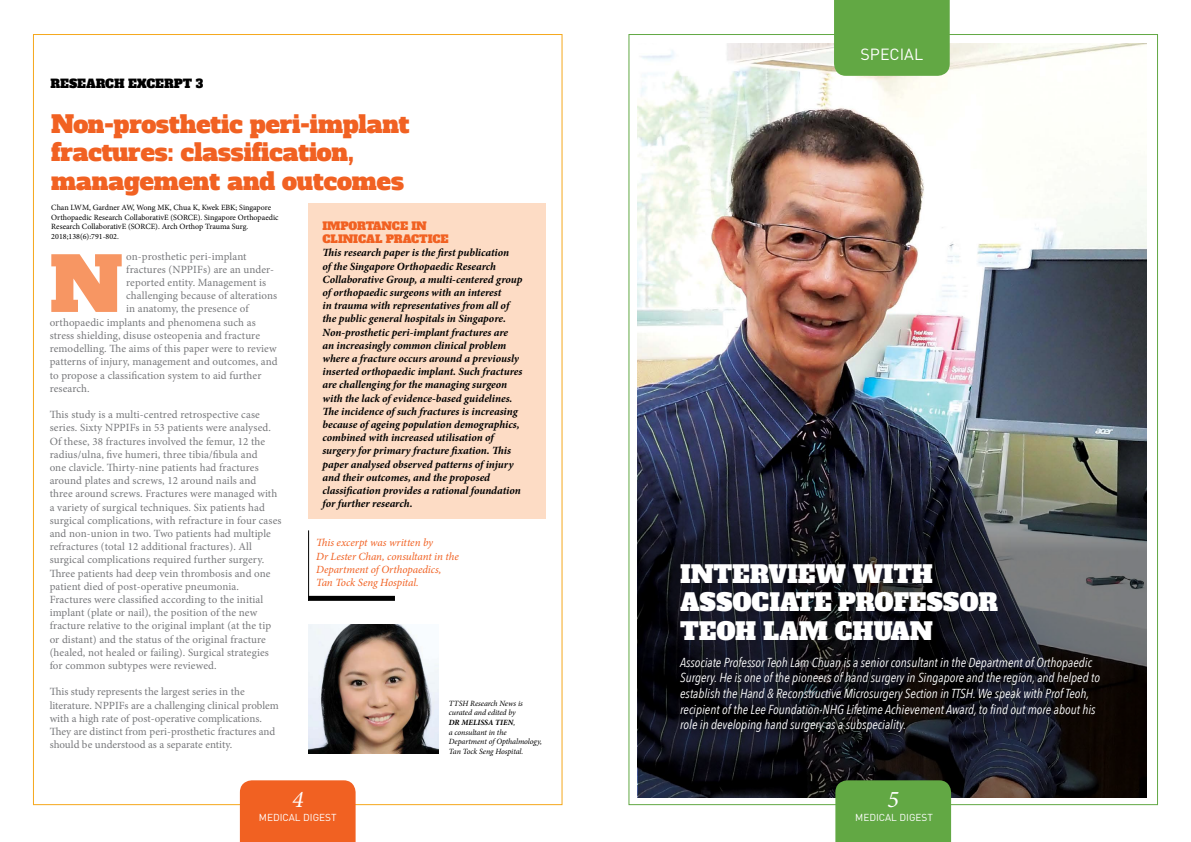
<style>
.page{position:relative;width:1191px;height:842px;background:#fff}
.page>*{position:absolute;margin:0;border:0;box-sizing:border-box;transform-origin:0 0}
.t1{font:24px/28.8px "Alfa Slab One";color:#f16122}
.t2{font:24px/28.8px "Alfa Slab One";color:#fff}
.t3{font:italic 24px "Minion Pro";color:#fff}
.t4{font:16px "DIN";color:#fff}
.t5{font:italic 13px/15.6px "Avenir Next Condensed";color:#fff}
.t6{font:12px "Alfa Slab One";color:#000}
.t7{font:11px/13.2px "Minion Pro";letter-spacing:.005em;color:#77787b}
.t8{font:italic 700 11px/13.2px "Minion Pro";letter-spacing:-.005em;color:#000}
.t9{font:italic 11px/13.2px "Minion Pro";letter-spacing:-.005em;color:#f16122}
.t10{font:11px/13.2px "Alfa Slab One";color:#f16122}
.t11{font:10px "DIN";color:#fff}
.t12{font:8px/9.6px "Minion Pro";color:#000}
.t13{font:italic 8px/9.6px "Minion Pro";letter-spacing:-.01em;color:#000}
.s1{font-weight:700}
</style>
<div class="page">
<img style="left:638px;top:43px;width:508px;height:755px">
<img style="left:638px;top:234px;width:508px;height:563px">
<div style="left:835px;top:780px;width:116px;height:62px;background:#62a844"></div>
<div style="left:834px;top:0;width:115px;height:76px;background:#62a844"></div>
<div style="left:240px;top:780px;width:115px;height:62px;background:#f16122"></div>
<img style="left:308px;top:624px;width:130px;height:130px">
<div style="left:308px;top:204px;width:238px;height:315px;background:#fddcc5"></div>
<hr style="left:308px;top:530px;width:1px;height:71px;background:#000">
<div style="left:308px;top:596px;width:87px;height:5px;background:#000"></div>
<svg style="left:51px;top:254px;width:71px;height:58px"></svg>
<p class="t6" style="left:50px;top:76px;width:154px">RESEARCH EXCERPT 3</p>
<h1 class="t1" style="left:51px;top:110px;width:360px">Non-prosthetic peri-implant fractures: classification, management and outcomes</h1>
<p class="t12" style="left:51px;top:203px;width:229px">Chan LWM, Gardner AW, Wong MK, Chua K, Kwek EBK; Singapore Orthopaedic Research CollaborativE (SORCE). Singapore Orthopaedic Research CollaborativE (SORCE). Arch Orthop Trauma Surg.<br>2018;138(6):791-802.</p>
<p class="t7" style="left:126px;top:250px;width:122px">on-prosthetic peri-implant</p>
<p class="t7" style="left:126px;top:263px;width:149px">fractures (NPPIFs) are an under-</p>
<p class="t7" style="left:126px;top:276px;width:142px">reported entity. Management is</p>
<p class="t7" style="left:126px;top:289px;width:152px">challenging because of alterations</p>
<p class="t7" style="left:126px;top:302px;width:124px">in anatomy, the presence of</p>
<p class="t7" style="left:50px;top:316px;width:208px">orthopaedic implants and phenomena such as</p>
<p class="t7" style="left:50px;top:329px;width:212px">stress shielding, disuse osteopenia and fracture</p>
<p class="t7" style="left:50px;top:342px;width:228px">remodelling. The aims of this paper were to review</p>
<p class="t7" style="left:50px;top:355px;width:229px">patterns of injury, management and outcomes, and</p>
<p class="t7" style="left:50px;top:368px;width:213px">to propose a classification system to aid further</p>
<p class="t7" style="left:50px;top:382px;width:41px">research.</p>
<p class="t7" style="left:50px;top:408px;width:233px">This study is a multi-centred retrospective case series. Sixty NPPIFs in 53 patients were analysed.<br>Of these, 38 fractures involved the femur, 12 the radius/ulna, five humeri, three tibia/fibula and<br>one clavicle. Thirty-nine patients had fractures around plates and screws, 12 around nails and three around screws. Fractures were managed with a variety of surgical techniques. Six patients had surgical complications, with refracture in four cases and non-union in two. Two patients had multiple refractures (total 12 additional fractures). All surgical complications required further surgery.<br>Three patients had deep vein thrombosis and one patient died of post-operative pneumonia.<br>Fractures were classified according to the initial implant (plate or nail), the position of the new fracture relative to the original implant (at the tip or distant) and the status of the original fracture (healed, not healed or failing). Surgical strategies for common subtypes were reviewed.</p>
<p class="t7" style="left:50px;top:685px;width:231px">This study represents the largest series in the literature. NPPIFs are a challenging clinical problem with a high rate of post-operative complications.<br>They are distinct from peri-prosthetic fractures and should be understood as a separate entity.</p>
<p class="t10" style="left:322px;top:219px;width:128px">IMPORTANCE IN<br>CLINICAL PRACTICE</p>
<p class="t8" style="left:322px;top:246px;width:201px">This research paper is the first publication<br>of the Singapore Orthopaedic Research Collaborative Group, a multi-centered group of orthopaedic surgeons with an interest<br>in trauma with representatives from all of the public general hospitals in Singapore.<br>Non-prosthetic peri-implant fractures are an increasingly common clinical problem where a fracture occurs around a previously inserted orthopaedic implant. Such fractures are challenging for the managing surgeon with the lack of evidence-based guidelines.<br>The incidence of such fractures is increasing because of ageing population demographics, combined with increased utilisation of surgery for primary fracture fixation. This paper analysed observed patterns of injury and their outcomes, and the proposed classification provides a rational foundation for further research.</p>
<p class="t9" style="left:316px;top:536px;width:144px">This excerpt was written by<br>Dr Lester Chan, consultant in the<br>Department of Orthopaedics,<br>Tan Tock Seng Hospital.</p>
<p class="t13" style="left:449px;top:698px;width:95px">TTSH Research News is curated and edited by<br><span class="s1">DR MELISSA TIEN</span>,<br>a consultant in the<br>Department of Opthalmology,<br>Tan Tock Seng Hospital.</p>
<h1 class="t3" style="left:292px;top:782px;width:13px">4</h1>
<p class="t11" style="left:259px;top:811px;width:79px">MEDICAL DIGEST</p>
<h2 class="t4" style="left:860px;top:44px;width:64px">SPECIAL</h2>
<h1 class="t2" style="left:680px;top:560px;width:319px">INTERVIEW WITH<br>ASSOCIATE PROFESSOR<br>TEOH LAM CHUAN</h1>
<p class="t5" style="left:680px;top:654px;width:421px">Associate Professor Teoh Lam Chuan is a senior consultant in the Department of Orthopaedic Surgery. He is one of the pioneers of hand surgery in Singapore and the region, and helped to establish the Hand &amp; Reconstructive Microsurgery Section in TTSH. We speak with Prof Teoh, recipient of the Lee Foundation-NHG Lifetime Achievement Award, to find out more about his role in developing hand surgery as a subspeciality.</p>
<h1 class="t3" style="left:887px;top:782px;width:13px">5</h1>
<p class="t11" style="left:855px;top:811px;width:79px">MEDICAL DIGEST</p>
</div>
